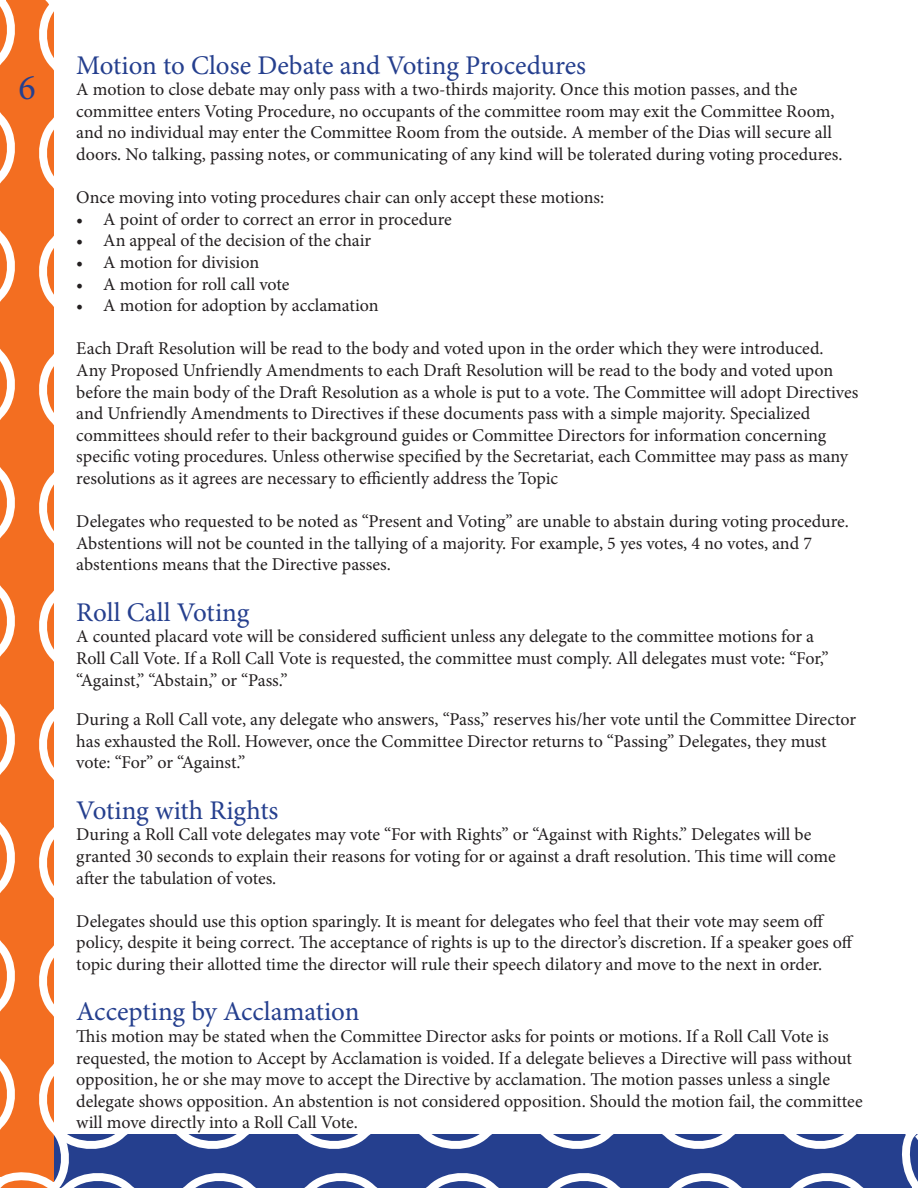
<style>
.page{position:relative;width:918px;height:1188px;background:#fff}
.page>*{position:absolute;margin:0;border:0;box-sizing:border-box;transform-origin:0 0}
.t1{font:36px "Minion Pro";color:#253f8e}
.t2{font:27px "Minion Pro";color:#253f8e}
.t3{font:18px/21.6px "Minion Pro";color:#231f20}
</style>
<div class="page">
<svg style="left:80px;top:1134px;width:827px;height:54px;background:#485da0"></svg>
<svg style="left:907px;top:1134px;width:11px;height:54px"></svg>
<svg style="left:0;top:0;width:80px;height:1188px"></svg>
<h1 class="t1" style="left:18px;top:63px;width:19px">6</h1>
<p class="t2" style="left:76px;top:47px;width:511px">Motion to Close Debate and Voting Procedures</p>
<p class="t3" style="left:76px;top:79px;width:768px">A motion to close debate may only pass with a two-thirds majority. Once this motion passes, and the committee enters Voting Procedure, no occupants of the committee room may exit the Committee Room, and no individual may enter the Committee Room from the outside. A member of the Dias will secure all doors. No talking, passing notes, or communicating of any kind will be tolerated during voting procedures.</p>
<p class="t3" style="left:76px;top:187px;width:530px">Once moving into voting procedures chair can only accept these motions:</p>
<p class="t3" style="left:76px;top:208px;width:377px">• A point of order to correct an error in procedure</p>
<p class="t3" style="left:76px;top:230px;width:296px">• An appeal of the decision of the chair</p>
<p class="t3" style="left:76px;top:252px;width:184px">• A motion for division</p>
<p class="t3" style="left:76px;top:273px;width:215px">• A motion for roll call vote</p>
<p class="t3" style="left:76px;top:295px;width:304px">• A motion for adoption by acclamation</p>
<p class="t3" style="left:76px;top:338px;width:784px">Each Draft Resolution will be read to the body and voted upon in the order which they were introduced.<br>Any Proposed Unfriendly Amendments to each Draft Resolution will be read to the body and voted upon before the main body of the Draft Resolution as a whole is put to a vote. The Committee will adopt Directives and Unfriendly Amendments to Directives if these documents pass with a simple majority. Specialized committees should refer to their background guides or Committee Directors for information concerning specific voting procedures. Unless otherwise specified by the Secretariat, each Committee may pass as many resolutions as it agrees are necessary to efficiently address the Topic</p>
<p class="t3" style="left:76px;top:511px;width:774px">Delegates who requested to be noted as “Present and Voting” are unable to abstain during voting procedure.<br>Abstentions will not be counted in the tallying of a majority. For example, 5 yes votes, 4 no votes, and 7 abstentions means that the Directive passes.</p>
<p class="t2" style="left:76px;top:594px;width:175px">Roll Call Voting</p>
<p class="t3" style="left:76px;top:626px;width:754px">A counted placard vote will be considered sufficient unless any delegate to the committee motions for a<br>Roll Call Vote. If a Roll Call Vote is requested, the committee must comply. All delegates must vote: “For,” “Against,” “Abstain,” or “Pass.”</p>
<p class="t3" style="left:76px;top:709px;width:781px">During a Roll Call vote, any delegate who answers, “Pass,” reserves his/her vote until the Committee Director has exhausted the Roll. However, once the Committee Director returns to “Passing” Delegates, they must vote: “For” or “Against.”</p>
<p class="t2" style="left:76px;top:792px;width:204px">Voting with Rights</p>
<p class="t3" style="left:76px;top:824px;width:761px">During a Roll Call vote delegates may vote “For with Rights” or “Against with Rights.” Delegates will be granted 30 seconds to explain their reasons for voting for or against a draft resolution. This time will come after the tabulation of votes.</p>
<p class="t3" style="left:76px;top:910px;width:779px">Delegates should use this option sparingly. It is meant for delegates who feel that their vote may seem off policy, despite it being correct. The acceptance of rights is up to the director’s discretion. If a speaker goes off topic during their allotted time the director will rule their speech dilatory and move to the next in order.</p>
<p class="t2" style="left:76px;top:994px;width:285px">Accepting by Acclamation</p>
<p class="t3" style="left:76px;top:1026px;width:788px">This motion may be stated when the Committee Director asks for points or motions. If a Roll Call Vote is requested, the motion to Accept by Acclamation is voided. If a delegate believes a Directive will pass without opposition, he or she may move to accept the Directive by acclamation. The motion passes unless a single delegate shows opposition. An abstention is not considered opposition. Should the motion fail, the committee will move directly into a Roll Call Vote.</p>
</div>
